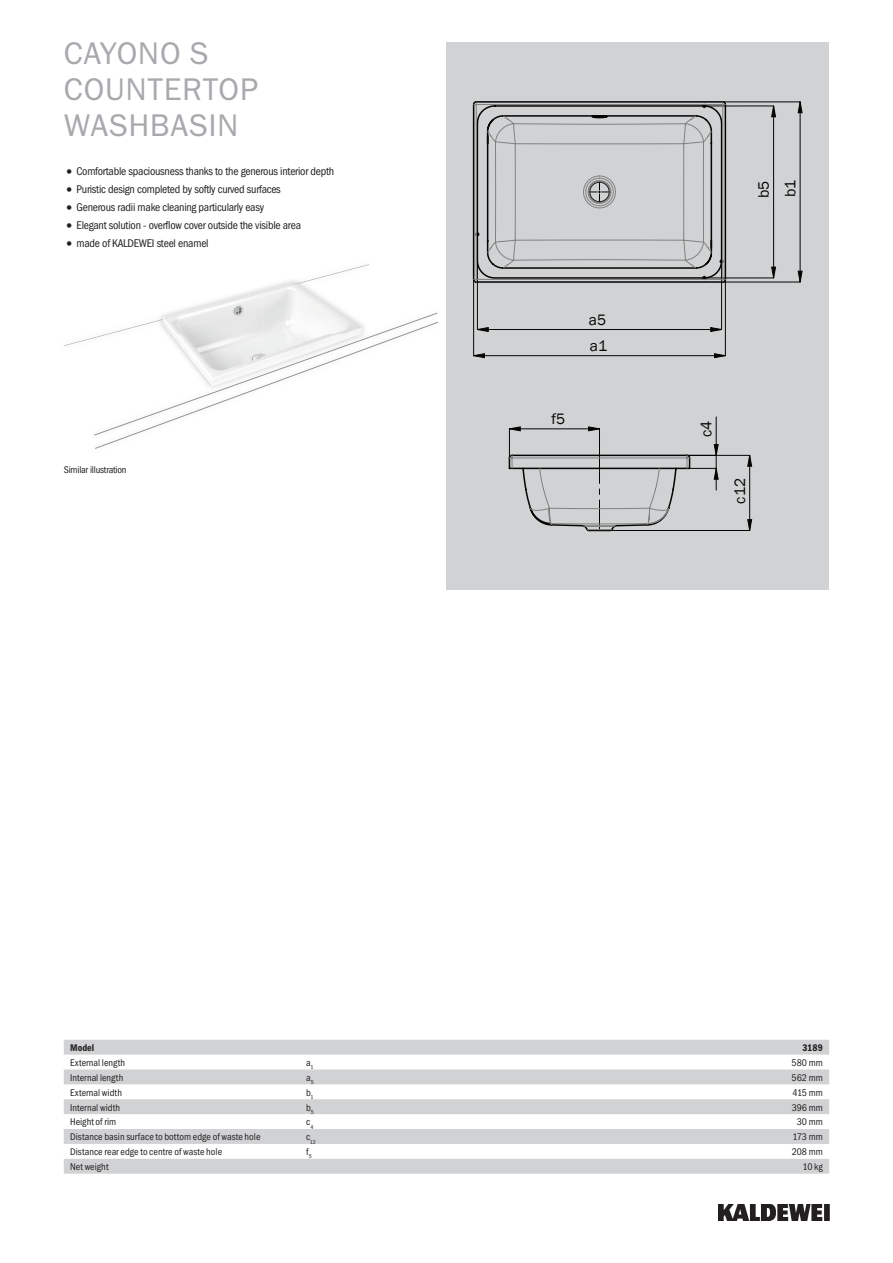
<style>
.page{position:relative;width:893px;height:1263px;background:#fff}
.page>*{position:absolute;margin:0;border:0;box-sizing:border-box;transform-origin:0 0}
.t1{font:31.5px/36px "Franklin Gothic ITC";letter-spacing:.02em;color:#a8a9ad}
.t2{font:15.45px "Franklin Gothic";color:#040503}
.t3{font:11.25px "Franklin Gothic Cond ITC";letter-spacing:-.02em;color:#231f20}
.t4{font:9.75px "Franklin Gothic Cond ITC";color:#231f20}
.t5{font:9.75px "Franklin Gothic Cond ITC";letter-spacing:-.02em;color:#231f20}
.t6{font:600 9.75px "Franklin Gothic Cond ITC";color:#231f20}
.t7{font:5.7px "Franklin Gothic Cond ITC";color:#231f20}
.s1{font-size:15.75px}
</style>
<div class="page">
<img style="left:719px;top:1204px;width:110px;height:16px">
<div style="left:446px;top:43px;width:383px;height:547px;background:#d1d2d4"></div>
<hr style="left:721px;top:261px;width:1px;height:68px;background:#040503">
<hr style="left:477px;top:234px;width:1px;height:95px;background:#040503">
<hr style="left:704px;top:106px;width:70px;height:1px;background:#040503">
<hr style="left:704px;top:277px;width:70px;height:1px;background:#040503">
<hr style="left:473px;top:279px;width:1px;height:77px;background:#040503">
<hr style="left:725px;top:279px;width:1px;height:77px;background:#040503">
<hr style="left:723px;top:282px;width:77px;height:1px;background:#040503">
<hr style="left:723px;top:101px;width:77px;height:1px;background:#040503">
<hr style="left:716px;top:417px;width:1px;height:38px;background:#040503">
<svg style="left:476px;top:326px;width:247px;height:6px"></svg>
<svg style="left:771px;top:105px;width:6px;height:174px"></svg>
<svg style="left:473px;top:353px;width:253px;height:6px"></svg>
<svg style="left:797px;top:101px;width:6px;height:182px"></svg>
<svg style="left:473px;top:101px;width:253px;height:182px"></svg>
<svg style="left:508px;top:426px;width:245px;height:106px"></svg>
<svg style="left:64px;top:264px;width:374px;height:185px"></svg>
<img style="left:163px;top:320px;width:99px;height:14px">
<img style="left:262px;top:282px;width:100px;height:87px">
<img style="left:171px;top:334px;width:91px;height:52px">
<img style="left:163px;top:283px;width:135px;height:37px">
<svg style="left:64px;top:1040px;width:765px;height:134px;fill:#d1d2d4"></svg>
<h1 class="t1" style="left:64px;top:35px;width:196px">CAYONO S<br>COUNTERTOP<br>WASHBASIN</h1>
<p class="t3" style="left:64px;top:165px;width:272px"><span class="s1">•</span> Comfortable spaciousness thanks to the generous interior depth</p>
<p class="t3" style="left:64px;top:183px;width:219px"><span class="s1">•</span> Puristic design completed by softly curved surfaces</p>
<p class="t3" style="left:64px;top:201px;width:202px"><span class="s1">•</span> Generous radii make cleaning particularly easy</p>
<p class="t3" style="left:64px;top:219px;width:239px"><span class="s1">•</span> Elegant solution - overflow cover outside the visible area</p>
<p class="t3" style="left:64px;top:236px;width:146px"><span class="s1">•</span> made of KALDEWEI steel enamel</p>
<p class="t5" style="left:64px;top:463px;width:64px">Similar illustration</p>
<h2 class="t2" style="left:551px;top:409px;width:15px">f5</h2>
<h2 class="t2" style="left:589px;top:310px;width:19px">a5</h2>
<h2 class="t2" style="left:590px;top:336px;width:19px">a1</h2>
<h2 class="t2" style="left:754px;top:198px;width:18px;rotate:-90deg">5b</h2>
<h2 class="t2" style="left:781px;top:197px;width:19px;rotate:-90deg">b1</h2>
<h2 class="t2" style="left:697px;top:437px;width:18px;rotate:-90deg">c4</h2>
<h2 class="t2" style="left:730px;top:503px;width:27px;rotate:-90deg">c12</h2>
<p class="t6" style="left:70px;top:1042px;width:26px">Model</p>
<p class="t6" style="left:802px;top:1042px;width:22px">3189</p>
<p class="t4" style="left:70px;top:1057px;width:57px">External length</p>
<p class="t4" style="left:306px;top:1057px;width:9px">a<sub>1</sub></p>
<p class="t4" style="left:791px;top:1057px;width:33px">580 mm</p>
<p class="t4" style="left:70px;top:1072px;width:55px">Internal length</p>
<p class="t4" style="left:306px;top:1072px;width:9px">a<sub>5</sub></p>
<p class="t4" style="left:792px;top:1072px;width:33px">562 mm</p>
<p class="t4" style="left:70px;top:1087px;width:53px">External width</p>
<p class="t4" style="left:306px;top:1087px;width:9px">b<sub>1</sub></p>
<p class="t4" style="left:792px;top:1087px;width:32px">415 mm</p>
<p class="t4" style="left:70px;top:1101px;width:52px">Internal width</p>
<p class="t4" style="left:306px;top:1101px;width:9px">b<sub>5</sub></p>
<p class="t4" style="left:792px;top:1101px;width:33px">396 mm</p>
<p class="t4" style="left:70px;top:1116px;width:48px">Height of rim</p>
<p class="t4" style="left:306px;top:1116px;width:9px">c<sub>4</sub></p>
<p class="t4" style="left:797px;top:1116px;width:27px">30 mm</p>
<p class="t4" style="left:70px;top:1131px;width:192px">Distance basin surface to bottom edge of waste hole</p>
<p class="t7" style="left:306px;top:1138px;width:11px"><sup>c</sup>12</p>
<p class="t4" style="left:792px;top:1131px;width:32px">173 mm</p>
<p class="t4" style="left:70px;top:1146px;width:153px">Distance rear edge to centre of waste hole</p>
<p class="t4" style="left:306px;top:1146px;width:7px">f<sub>5</sub></p>
<p class="t4" style="left:792px;top:1146px;width:33px">208 mm</p>
<p class="t4" style="left:70px;top:1161px;width:40px">Net weight</p>
<p class="t4" style="left:802px;top:1161px;width:22px">10 kg</p>
</div>
